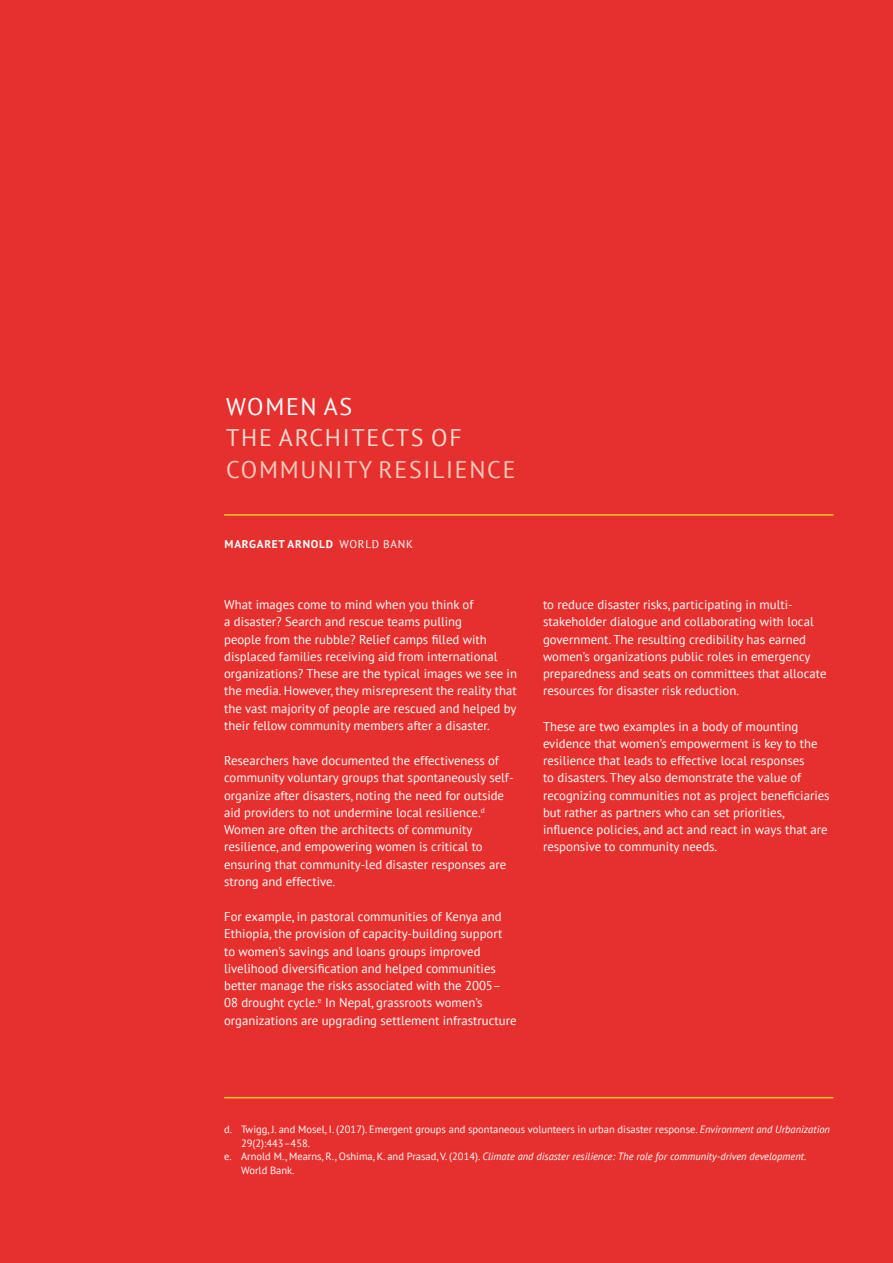
<style>
.page{position:relative;width:893px;height:1263px;background:#e6302e}
.page>*{position:absolute;margin:0;border:0;box-sizing:border-box;transform-origin:0 0}
.t1{font:24px "PT Sans";letter-spacing:.07em;color:#f9cabc}
.t2{font:24px "PT Sans";letter-spacing:.07em;color:#fcddd2}
.t3{font:24px "PT Sans";letter-spacing:.07em;color:#fff}
.t4{font:12.75px/17.2px "PT Sans";color:#fff}
.t5{font:700 11.25px "PT Sans";letter-spacing:.07em;color:#fff}
.t6{font:10.5px "PT Sans";color:#fff}
.t7{font:italic 10.5px "PT Sans";color:#fff}
.s1{font-weight:400}
.s2{font-style:italic}
.s3{font-style:normal}
</style>
<div class="page">
<hr style="left:224px;top:1097px;width:609px;height:1px;background:#fcc430">
<hr style="left:224px;top:514px;width:609px;height:2px;background:#fcc430">
<h1 class="t3" style="left:226px;top:391px;width:128px">WOMEN AS</h1>
<h1 class="t2" style="left:226px;top:423px;width:237px">THE ARCHITECTS OF</h1>
<h1 class="t1" style="left:226px;top:454px;width:291px">COMMUNITY RESILIENCE</h1>
<p class="t5" style="left:225px;top:537px;width:190px">MARGARET ARNOLD <span class="s1">WORLD BANK</span></p>
<p class="t4" style="left:224px;top:596px;width:294px">What images come to mind when you think of<br>a disaster? Search and rescue teams pulling<br>people from the rubble? Relief camps filled with displaced families receiving aid from international organizations? These are the typical images we see in the media. However, they misrepresent the reality that the vast majority of people are rescued and helped by their fellow community members after a disaster.</p>
<p class="t4" style="left:224px;top:752px;width:291px">Researchers have documented the effectiveness of community voluntary groups that spontaneously self&shy;organize after disasters, noting the need for outside aid providers to not undermine local resilience.<sup>d </sup>Women are often the architects of community resilience, and empowering women is critical to ensuring that community-led disaster responses are strong and effective.</p>
<p class="t4" style="left:224px;top:908px;width:294px">For example, in pastoral communities of Kenya and Ethiopia, the provision of capacity-building support to women’s savings and loans groups improved livelihood diversification and helped communities better manage the risks associated with the 2005– 08 drought cycle.<sup>e</sup> In Nepal, grassroots women’s organizations are upgrading settlement infrastructure</p>
<p class="t4" style="left:543px;top:596px;width:285px">to reduce disaster risks, participating in multi&shy;stakeholder dialogue and collaborating with local government. The resulting credibility has earned women’s organizations public roles in emergency preparedness and seats on committees that allocate resources for disaster risk reduction.</p>
<p class="t4" style="left:543px;top:717px;width:288px">These are two examples in a body of mounting evidence that women’s empowerment is key to the resilience that leads to effective local responses<br>to disasters. They also demonstrate the value of recognizing communities not as project beneficiaries but rather as partners who can set priorities, influence policies, and act and react in ways that are responsive to community needs.</p>
<p class="t6" style="left:224px;top:1123px;width:607px">d. Twigg, J. and Mosel, I. (2017). Emergent groups and spontaneous volunteers in urban disaster response. <span class="s2">Environment and Urbanization</span></p>
<p class="t6" style="left:241px;top:1136px;width:70px">29(2):443–458.</p>
<p class="t7" style="left:224px;top:1150px;width:584px"><span class="s3">e. Arnold M., Mearns, R., Oshima, K. and Prasad, V. (2014).</span> Climate and disaster resilience: The role for community-driven development<span class="s3">.</span></p>
<p class="t6" style="left:241px;top:1163px;width:55px">World Bank.</p>
</div>
